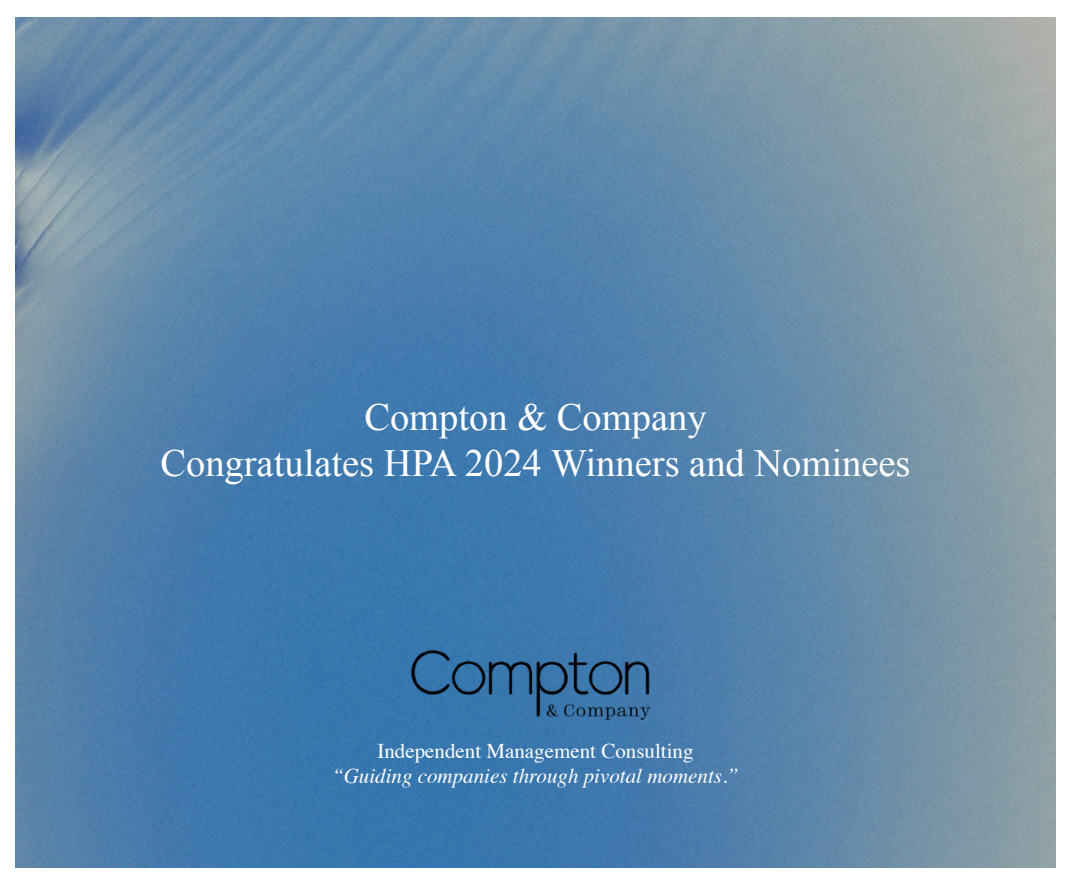
<style>
.page{position:relative;width:1071px;height:882px;background:#fff}
.page>*{position:absolute;margin:0;border:0;box-sizing:border-box;transform-origin:0 0}
.t1{font:38.5px/46.2px "Times New Roman";color:#fff;text-align:center}
.t2{font:italic 21px "Times";color:#fff}
.t3{font:21px "Times";color:#fff}
</style>
<div class="page">
<img style="left:16px;top:18px;width:1039px;height:850px">
<img style="left:408px;top:644px;width:255px;height:80px">
<p class="t1" style="left:160px;top:393px;width:752px">Compton &amp; Company<br>Congratulates HPA 2024 Winners and Nominees</p>
<p class="t3" style="left:377px;top:731px;width:318px">Independent Management Consulting</p>
<p class="t2" style="left:332px;top:758px;width:408px">“Guiding companies through pivotal moments.”</p>
</div>
